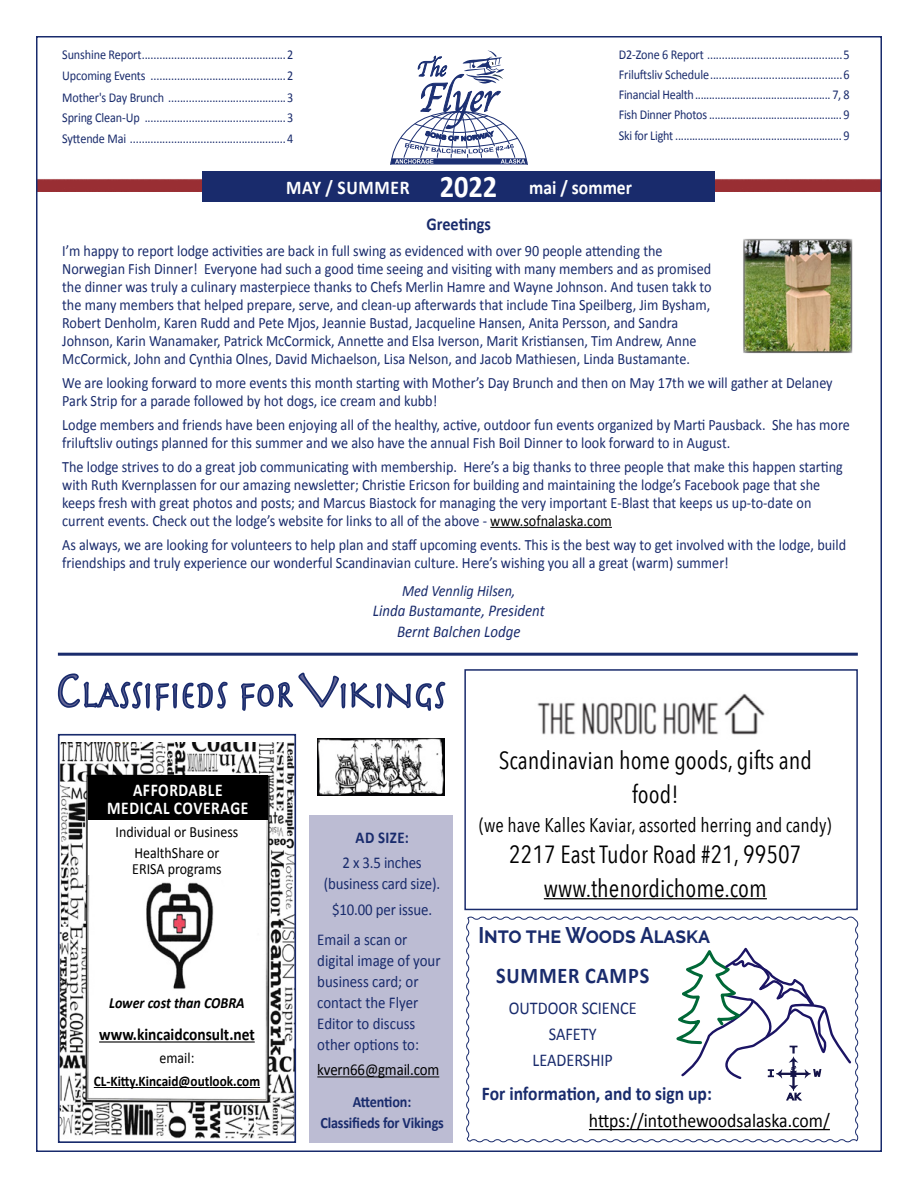
<style>
.page{position:relative;width:918px;height:1188px;background:#fff}
.page>*{position:absolute;margin:0;border:0;box-sizing:border-box;transform-origin:0 0}
.t1{font:24.75px/33.5px "Avenir Next Condensed";color:#000;text-align:center}
.t2{font:700 22.5px "Raleway";color:#192b6c;scale:.9 1}
.t3{font:700 22.5px "Calibri";letter-spacing:.04em;color:#192b6c;scale:.9 1}
.t4{font:19.8px "Avenir Next Condensed";color:#000}
.t5{font:19.65px "Calibri";color:#000;scale:.9 1}
.t6{font:700 19.5px "Calibri";color:#192b6c;scale:.9 1}
.t7{font:700 19.5px "Calibri";letter-spacing:.04em;color:#fff;scale:.9 1}
.t8{font:18px/26.2px "Calibri";color:#192b6c;text-align:center;scale:.9 1}
.t9{font:700 18px/18px "Calibri";letter-spacing:.04em;color:#fff;text-align:center;scale:.86 1}
.t10{font:700 18px "Calibri";color:#192b6c;scale:.9 1}
.t11{font:700 17.1px "Calibri";color:#000;scale:.9 1}
.t12{font:16.5px/21px "Calibri";color:#192b6c;scale:.9 1}
.t13{font:italic 16.5px/20.2px "Calibri";color:#192b6c;text-align:center;scale:.9 1}
.t14{font:16.5px "Calibri";letter-spacing:-.01em;color:#000;scale:.9 1}
.t15{font:700 16.5px "Calibri";letter-spacing:.03em;color:#192b6c;scale:.9 1}
.t16{font:15.75px/18px "Calibri";color:#192b6c;scale:.9 1}
.t17{font:700 15.75px/21px "Calibri";letter-spacing:-.01em;color:#192b6c;text-align:center;scale:.9 1}
.t18{font:italic 15.75px "Calibri";color:#192b6c;scale:.9 1}
.t19{font:15.6px/21.3px "Calibri";color:#000;text-align:center;scale:.9 1}
.t20{font:italic 700 15.6px "Calibri";color:#000;scale:.9 1}
.t21{font:700 14.7px "Calibri";color:#000;scale:.9 1}
.t22{font:13.5px/20.2px "Calibri";letter-spacing:-.01em;color:#192b6c;text-align:justify;scale:.9 1}
.s1{font-size:31.5px}
.s2{color:#000}
</style>
<div class="page">
<hr style="left:490px;top:527px;width:122px;height:1px;background:#000">
<hr style="left:58px;top:653px;width:800px;height:3px;background:#192b6c">
<img style="left:318px;top:738px;width:127px;height:58px">
<img style="left:61px;top:743px;width:232px;height:396px">
<div style="left:58px;top:734px;width:238px;height:409px;border:2px solid #192b6c"></div>
<div style="left:88px;top:813px;width:178px;height:61px;background:#fff"></div>
<div style="left:90px;top:997px;width:174px;height:89px;background:#fff"></div>
<hr style="left:99px;top:1041px;width:156px;height:2px;background:#000">
<hr style="left:94px;top:1087px;width:166px;height:1px;background:#000">
<div style="left:88px;top:776px;width:180px;height:44px;background:#000"></div>
<svg style="left:240px;top:652px;width:207px;height:59px"></svg>
<svg style="left:57px;top:673px;width:171px;height:38px"></svg>
<div style="left:310px;top:816px;width:143px;height:327px;background:#bcbcd3"></div>
<hr style="left:317px;top:1077px;width:122px;height:1px;background:#000">
<svg style="left:466px;top:916px;width:393px;height:227px"></svg>
<svg style="left:675px;top:949px;width:177px;height:152px"></svg>
<hr style="left:589px;top:1129px;width:241px;height:1px;background:#000">
<img style="left:537px;top:693px;width:228px;height:42px">
<hr style="left:544px;top:898px;width:223px;height:1px;background:#000">
<div style="left:464px;top:669px;width:394px;height:241px;border:2px solid #192b6c"></div>
<img style="left:746px;top:242px;width:103px;height:108px">
<svg style="left:390px;top:51px;width:138px;height:114px"></svg>
<div style="left:36px;top:179px;width:167px;height:13px;background:#992e33"></div>
<div style="left:714px;top:179px;width:167px;height:13px;background:#992e33"></div>
<div style="left:202px;top:171px;width:514px;height:31px;background:#192b6c"></div>
<p class="t22" style="left:62px;top:43px;width:258px;line-height:21.8px">Sunshine Report.................................................2<br>Upcoming Events ..............................................2<br>Mother's Day Brunch ........................................3</p>
<p class="t22" style="left:62px;top:107px;width:258px">Spring Clean-Up ................................................3<br>Syttende Mai .....................................................4</p>
<p class="t22" style="left:619px;top:44px;width:258px">D2-Zone 6 Report ..............................................5<br>Friluftsliv Schedule.............................................6<br>Financial Health................................................ 7, 8<br>Fish Dinner Photos ............................................... 9<br>Ski for Light ........................................................... 9</p>
<p class="t7" style="left:286px;top:173px;width:386px">MAY / SUMMER <span class="s1">2022</span> mai / sommer</p>
<p class="t10" style="left:427px;top:211px;width:73px">Greetings</p>
<p class="t16" style="left:62px;top:241px;width:723px">I’m happy to report lodge activities are back in full swing as evidenced with over 90 people attending the Norwegian Fish Dinner! Everyone had such a good time seeing and visiting with many members and as promised the dinner was truly a culinary masterpiece thanks to Chefs Merlin Hamre and Wayne Johnson. And tusen takk to the many members that helped prepare, serve, and clean-up afterwards that include Tina Speilberg, Jim Bysham, Robert Denholm, Karen Rudd and Pete Mjos, Jeannie Bustad, Jacqueline Hansen, Anita Persson, and Sandra Johnson, Karin Wanamaker, Patrick McCormick, Annette and Elsa Iverson, Marit Kristiansen, Tim Andrew, Anne McCormick, John and Cynthia Olnes, David Michaelson, Lisa Nelson, and Jacob Mathiesen, Linda Bustamante.</p>
<p class="t16" style="left:62px;top:373px;width:858px">We are looking forward to more events this month starting with Mother’s Day Brunch and then on May 17th we will gather at Delaney<br>Park Strip for a parade followed by hot dogs, ice cream and kubb!</p>
<p class="t16" style="left:62px;top:415px;width:877px">Lodge members and friends have been enjoying all of the healthy, active, outdoor fun events organized by Marti Pausback. She has more friluftsliv outings planned for this summer and we also have the annual Fish Boil Dinner to look forward to in August.</p>
<p class="t16" style="left:62px;top:457px;width:869px">The lodge strives to do a great job communicating with membership. Here’s a big thanks to three people that make this happen starting with Ruth Kvernplassen for our amazing newsletter; Christie Ericson for building and maintaining the lodge’s Facebook page that she keeps fresh with great photos and posts; and Marcus Biastock for managing the very important E-Blast that keeps us up-to-date on current events. Check out the lodge’s website for links to all of the above - <span class="s2">www.sofnalaska.com</span></p>
<p class="t16" style="left:62px;top:535px;width:873px">As always, we are looking for volunteers to help plan and staff upcoming events. This is the best way to get involved with the lodge, build friendships and truly experience our wonderful Scandinavian culture. Here’s wishing you all a great (warm) summer!</p>
<p class="t18" style="left:402px;top:580px;width:128px">Med Vennlig Hilsen,</p>
<p class="t13" style="left:373px;top:600px;width:192px">Linda Bustamante, President<br>Bernt Balchen Lodge</p>
<p class="t9" style="left:107px;top:780px;width:166px">AFFORDABLE<br>MEDICAL COVERAGE</p>
<p class="t19" style="left:115px;top:820px;width:138px">Individual or Business<br>HealthShare or</p>
<p class="t19" style="left:132px;top:858px;width:101px">ERISA programs</p>
<p class="t20" style="left:109px;top:992px;width:152px">Lower cost than COBRA</p>
<p class="t11" style="left:99px;top:1022px;width:174px">www.kincaidconsult.net</p>
<p class="t19" style="left:159px;top:1047px;width:40px">email:</p>
<p class="t21" style="left:94px;top:1071px;width:186px">CL-Kitty.Kincaid@outlook.com</p>
<p class="t15" style="left:356px;top:826px;width:61px">AD SIZE:</p>
<p class="t12" style="left:324px;top:852px;width:131px;text-align:center">2 x 3.5 inches (business card size).</p>
<p class="t12" style="left:317px;top:894px;width:129px;line-height:30px;text-indent:15px">$10.00 per issue.<br>Email a scan or</p>
<p class="t12" style="left:317px;top:950px;width:139px">digital image of your business card; or contact the Flyer<br>Editor to discuss other options to:</p>
<p class="t14" style="left:317px;top:1059px;width:137px">kvern66@gmail.com</p>
<p class="t17" style="left:320px;top:1091px;width:139px">Attention:<br>Classifieds for Vikings</p>
<h1 class="t1" style="left:499px;top:743px;width:315px">Scandinavian home goods, gifts and food!</h1>
<p class="t4" style="left:479px;top:808px;width:354px">(we have Kalles Kaviar, assorted herring and candy)</p>
<h1 class="t1" style="left:509px;top:837px;width:294px">2217 East Tudor Road #21, 99507 www.thenordichome.com</h1>
<h2 class="t2" style="left:478px;top:922px;width:259px">Into the Woods Alaska</h2>
<h2 class="t3" style="left:496px;top:959px;width:171px">SUMMER CAMPS</h2>
<p class="t8" style="left:509px;top:994px;width:144px">OUTDOOR SCIENCE<br>SAFETY<br>LEADERSHIP</p>
<p class="t6" style="left:482px;top:1080px;width:257px">For information, and to sign up:</p>
<p class="t5" style="left:589px;top:1107px;width:269px">https://intothewoodsalaska.com/</p>
</div>
